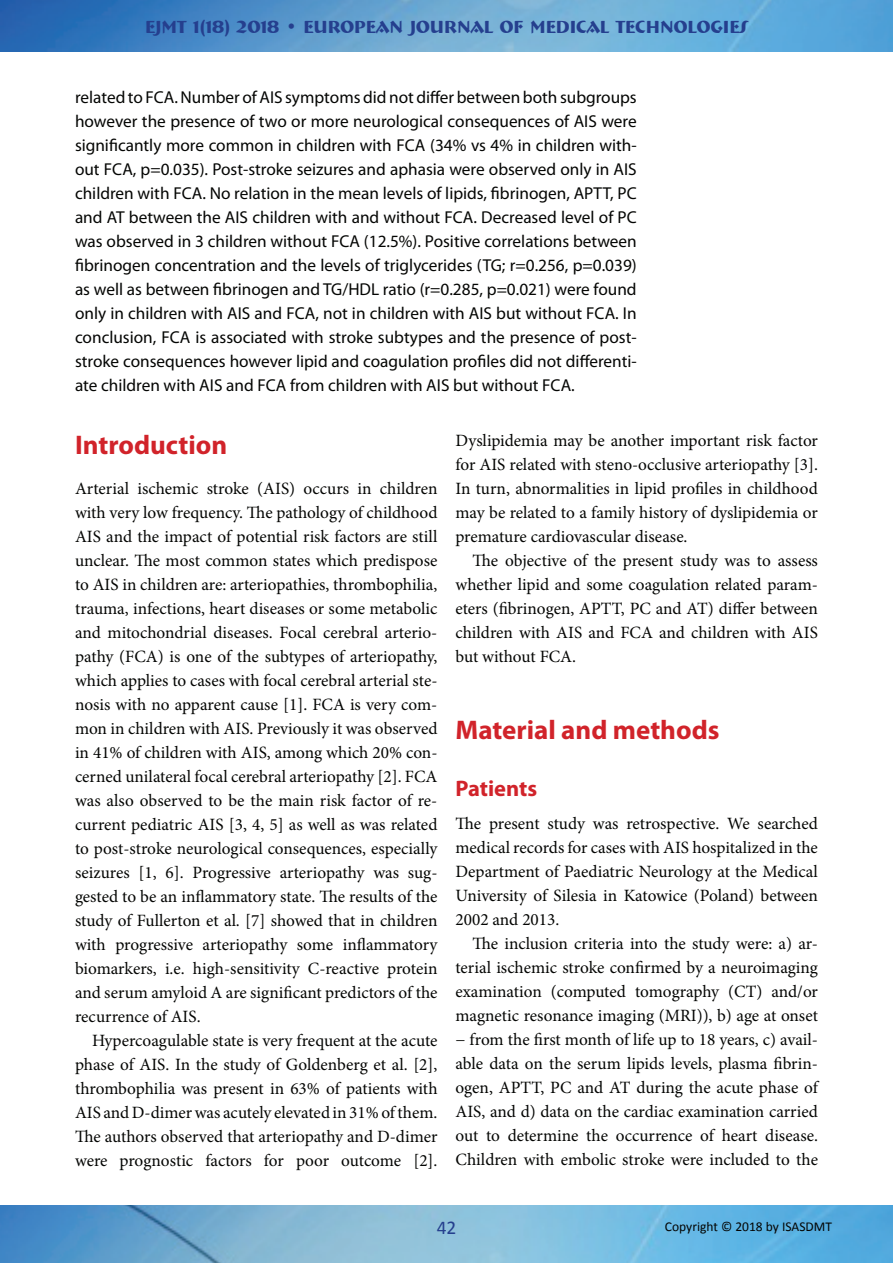
<style>
.page{position:relative;width:893px;height:1263px;background:#fff}
.page>*{position:absolute;margin:0;border:0;box-sizing:border-box;transform-origin:0 0}
.t1{font:700 27px "Myriad Pro";color:#d1232a}
.t2{font:700 22.5px "Myriad Pro";color:#d1232a}
.t3{font:19.5px "Calibri";color:#253f8e}
.t4{font:700 18px "Bremen BT";color:#253f8e}
.t5{font:17.25px/24px "Minion Pro";color:#040503;text-align:justify}
.t6{font:17.25px/24px "Myriad Pro";color:#040503;text-align:justify}
.t7{font:13.5px "Calibri";color:#040503}
</style>
<div class="page">
<img style="left:0;top:0;width:893px;height:52px">
<img style="left:0;top:1205px;width:893px;height:58px">
<p class="t4" style="left:145px;top:15px;width:604px">EJMT 1(18) 2018 • EUROPEAN JOURNAL OF MEDICAL TECHNOLOGIES</p>
<p class="t6" style="left:75px;top:85px;width:563px">related to FCA. Number of AIS symptoms did not differ between both subgroups however the presence of two or more neurological consequences of AIS were significantly more common in children with FCA (34% vs 4% in children with&shy;out FCA, p=0.035). Post-stroke seizures and aphasia were observed only in AIS children with FCA. No relation in the mean levels of lipids, fibrinogen, APTT, PC and AT between the AIS children with and without FCA. Decreased level of PC was observed in 3 children without FCA (12.5%). Positive correlations between fibrinogen concentration and the levels of triglycerides (TG; r=0.256, p=0.039) as well as between fibrinogen and TG/HDL ratio (r=0.285, p=0.021) were found only in children with AIS and FCA, not in children with AIS but without FCA. In conclusion, FCA is associated with stroke subtypes and the presence of post&shy;stroke consequences however lipid and coagulation profiles did not differenti&shy;ate children with AIS and FCA from children with AIS but without FCA.</p>
<h1 class="t1" style="left:75px;top:427px;width:154px">Introduction</h1>
<p class="t5" style="left:75px;top:477px;width:364px">Arterial ischemic stroke (AIS) occurs in children with very low frequency. The pathology of childhood AIS and the impact of potential risk factors are still unclear. The most common states which predispose to AIS in children are: arteriopathies, thrombophilia, trauma, infections, heart diseases or some metabolic and mitochondrial diseases. Focal cerebral arterio&shy;pathy (FCA) is one of the subtypes of arteriopathy, which applies to cases with focal cerebral arterial ste&shy;nosis with no apparent cause [1]. FCA is very com&shy;mon in children with AIS. Previously it was observed in 41% of children with AIS, among which 20% con&shy;cerned unilateral focal cerebral arteriopathy [2]. FCA was also observed to be the main risk factor of re&shy;current pediatric AIS [3, 4, 5] as well as was related to post-stroke neurological consequences, especially seizures [1, 6]. Progressive arteriopathy was sug&shy;gested to be an inflammatory state. The results of the study of Fullerton et al. [7] showed that in children with progressive arteriopathy some inflammatory biomarkers, i.e. high-sensitivity C-reactive protein and serum amyloid A are significant predictors of the recurrence of AIS.</p>
<p class="t5" style="left:75px;top:1029px;width:364px;text-indent:17px">Hypercoagulable state is very frequent at the acute phase of AIS. In the study of Goldenberg et al. [2], thrombophilia was present in 63% of patients with AIS and D-dimer was acutely elevated in 31% of them.<br>The authors observed that arteriopathy and D-dimer were prognostic factors for poor outcome [2].</p>
<p class="t5" style="left:455px;top:429px;width:364px">Dyslipidemia may be another important risk factor for AIS related with steno-occlusive arteriopathy [3].<br>In turn, abnormalities in lipid profiles in childhood may be related to a family history of dyslipidemia or premature cardiovascular disease.</p>
<p class="t5" style="left:455px;top:549px;width:364px;text-indent:17px">The objective of the present study was to assess whether lipid and some coagulation related param&shy;eters (fibrinogen, APTT, PC and AT) differ between children with AIS and FCA and children with AIS but without FCA.</p>
<h1 class="t1" style="left:455px;top:712px;width:266px">Material and methods</h1>
<h2 class="t2" style="left:455px;top:774px;width:83px">Patients</h2>
<p class="t5" style="left:455px;top:811px;width:364px">The present study was retrospective. We searched medical records for cases with AIS hospitalized in the Department of Paediatric Neurology at the Medical University of Silesia in Katowice (Poland) between 2002 and 2013.</p>
<p class="t5" style="left:455px;top:931px;width:364px;text-indent:17px">The inclusion criteria into the study were: a) ar&shy;terial ischemic stroke confirmed by a neuroimaging examination (computed tomography (CT) and/or magnetic resonance imaging (MRI)), b) age at onset − from the first month of life up to 18 years, c) avail&shy;able data on the serum lipids levels, plasma fibrin&shy;ogen, APTT, PC and AT during the acute phase of AIS, and d) data on the cardiac examination carried out to determine the occurrence of heart disease.<br>Children with embolic stroke were included to the</p>
<p class="t3" style="left:437px;top:1215px;width:21px">42</p>
<p class="t7" style="left:665px;top:1218px;width:169px">Copyright © 2018 by ISASDMT</p>
</div>
